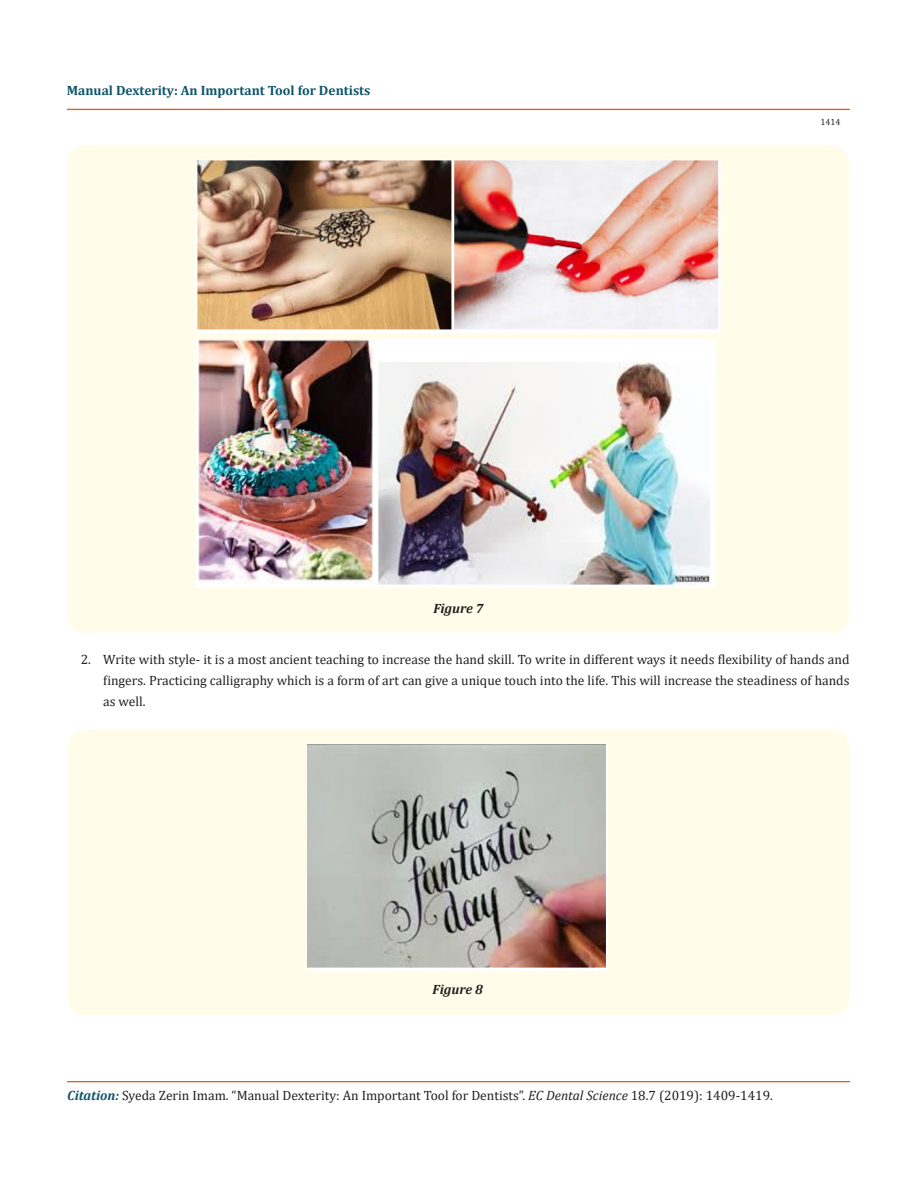
<style>
.page{position:relative;width:917px;height:1188px;background:#fff}
.page>*{position:absolute;margin:0;border:0;box-sizing:border-box;transform-origin:0 0}
.t1{font:13.5px/21px "Cambria";color:#231f20;text-align:justify}
.t2{font:700 13.5px "Cambria";color:#0e546a}
.t3{font:italic 700 13.5px "Cambria";color:#231f20}
.t4{font:9px "Cambria";color:#231f20}
.s1{font-weight:700;font-style:italic;color:#0e546a}
.s2{font-style:italic}
</style>
<div class="page">
<div style="left:67px;top:109px;width:782px;height:1px;border:1px solid #e05d1a"></div>
<hr style="left:68px;top:1082px;width:781px;height:1px;background:#e05d1a">
<div style="left:67px;top:1081px;width:782px;height:1px;border:1px solid #e05d1a"></div>
<div style="left:67px;top:146px;width:782px;height:487px;background:#fffde9;border-radius:18px"></div>
<img style="left:196px;top:159px;width:524px;height:173px">
<img style="left:196px;top:340px;width:519px;height:248px">
<div style="left:68px;top:730px;width:781px;height:285px;background:#fffde9;border-radius:18px"></div>
<img style="left:308px;top:745px;width:299px;height:226px">
<p class="t2" style="left:67px;top:81px;width:305px">Manual Dexterity: An Important Tool for Dentists</p>
<p class="t3" style="left:433px;top:599px;width:52px">Figure 7</p>
<p class="t4" style="left:820px;top:117px;width:21px">1414</p>
<p class="t1" style="left:103px;top:649px;width:747px;text-indent:-23px">2. Write with style- it is a most ancient teaching to increase the hand skill. To write in different ways it needs flexibility of hands and fingers. Practicing calligraphy which is a form of art can give a unique touch into the life. This will increase the steadiness of hands as well.</p>
<p class="t3" style="left:432px;top:980px;width:52px">Figure 8</p>
<p class="t1" style="left:67px;top:1085px;width:707px"><span class="s1">Citation:</span> Syeda Zerin Imam. “Manual Dexterity: An Important Tool for Dentists”. <span class="s2">EC Dental Science</span> 18.7 (2019): 1409-1419.</p>
</div>
